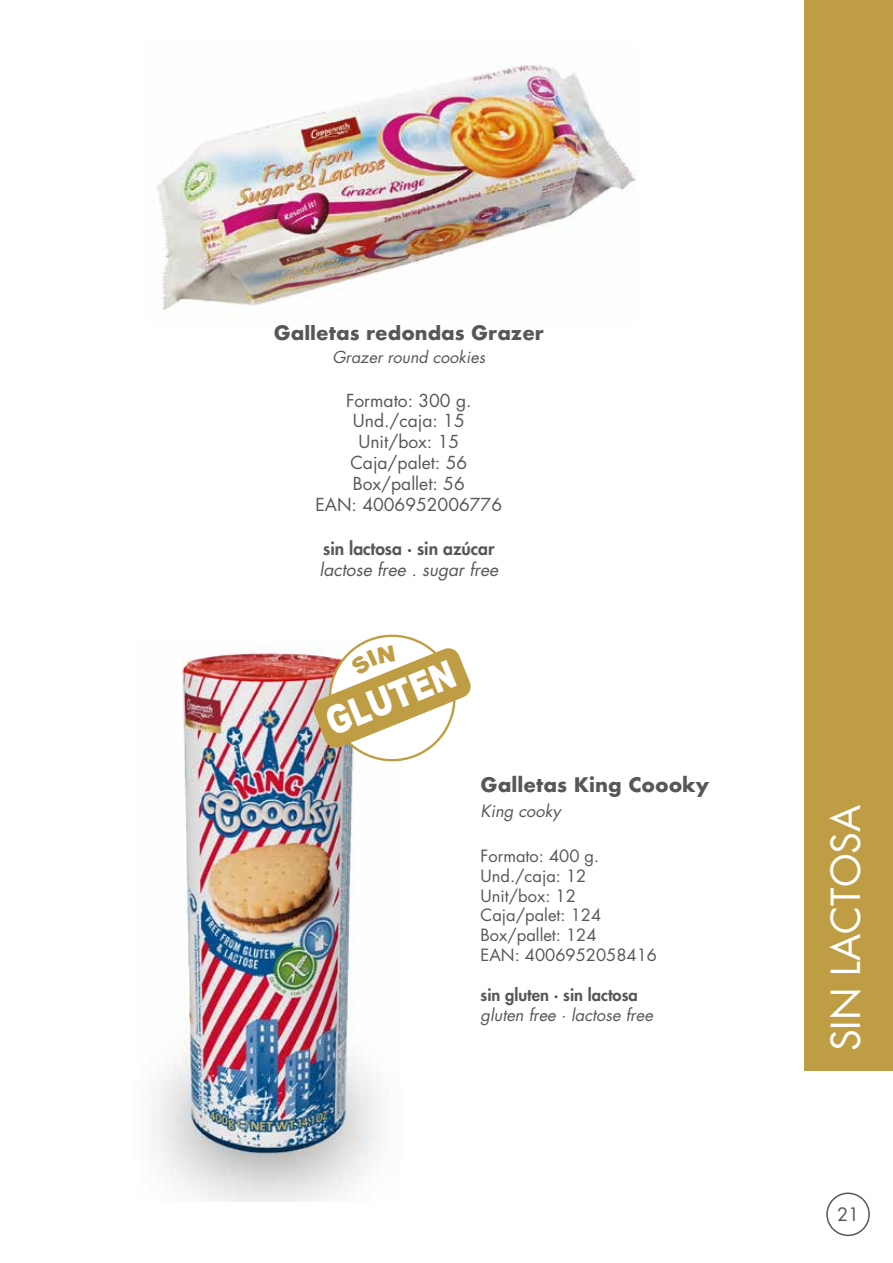
<style>
.page{position:relative;width:893px;height:1263px;background:#fff}
.page>*{position:absolute;margin:0;border:0;box-sizing:border-box;transform-origin:0 0}
.t1{font:39px "Futura Std";color:#fff}
.t2{font:900 38.55px "Arial";color:#fff;scale:.76 1}
.t3{font:700 19.5px "Futura";color:#575756}
.t4{font:700 19.35px "Futura";color:#575756}
.t5{font:18px "Futura Std";color:#575756}
.t6{font:17.4px/21px "Futura Std";color:#575756;text-align:center}
.t7{font:italic 17.4px "Futura Std";color:#575756}
.t8{font:800 17.4px "Futura Std";color:#575756}
.t9{font:16.5px/19.8px "Futura Std";color:#575756}
.t10{font:italic 16.5px "Futura Std";color:#575756}
.t11{font:800 16.5px "Futura Std";color:#575756}
.t12{font:italic 16.05px "Futura Std";color:#575756}
</style>
<div class="page">
<svg style="left:826px;top:1192px;width:44px;height:44px"></svg>
<img style="left:153px;top:649px;width:227px;height:553px">
<div style="left:805px;top:0;width:88px;height:1070px;background:#bf9d44"></div>
<img style="left:157px;top:65px;width:480px;height:245px">
<svg style="left:312px;top:634px;width:159px;height:138px"></svg>
<p class="t4" style="left:274px;top:319px;width:272px">Galletas redondas Grazer</p>
<p class="t12" style="left:332px;top:347px;width:154px">Grazer round cookies</p>
<p class="t6" style="left:315px;top:390px;width:188px">Formato: 300 g.<br>Und./caja: 15<br>Unit/box: 15<br>Caja/palet: 56<br>Box/pallet: 56<br>EAN: 4006952006776</p>
<p class="t8" style="left:323px;top:537px;width:173px">sin lactosa · sin azúcar</p>
<p class="t7" style="left:319px;top:558px;width:180px">lactose free . sugar free</p>
<h2 class="t2" style="left:317px;top:697px;width:180px;rotate:-22deg">GLUTEN</h2>
<p class="t3" style="left:481px;top:770px;width:230px">Galletas King Coooky</p>
<p class="t10" style="left:481px;top:800px;width:82px">King cooky</p>
<p class="t9" style="left:481px;top:846px;width:178px">Formato: 400 g.<br>Und./caja: 12<br>Unit/box: 12<br>Caja/palet: 124<br>Box/pallet: 124<br>EAN: 4006952058416</p>
<p class="t11" style="left:481px;top:984px;width:159px">sin gluten · sin lactosa</p>
<p class="t10" style="left:481px;top:1004px;width:174px">gluten free · lactose free</p>
<h1 class="t1" style="left:821px;top:1051px;width:248px;rotate:-90deg">SIN LACTOSA</h1>
<p class="t5" style="left:837px;top:1203px;width:24px">21</p>
</div>
